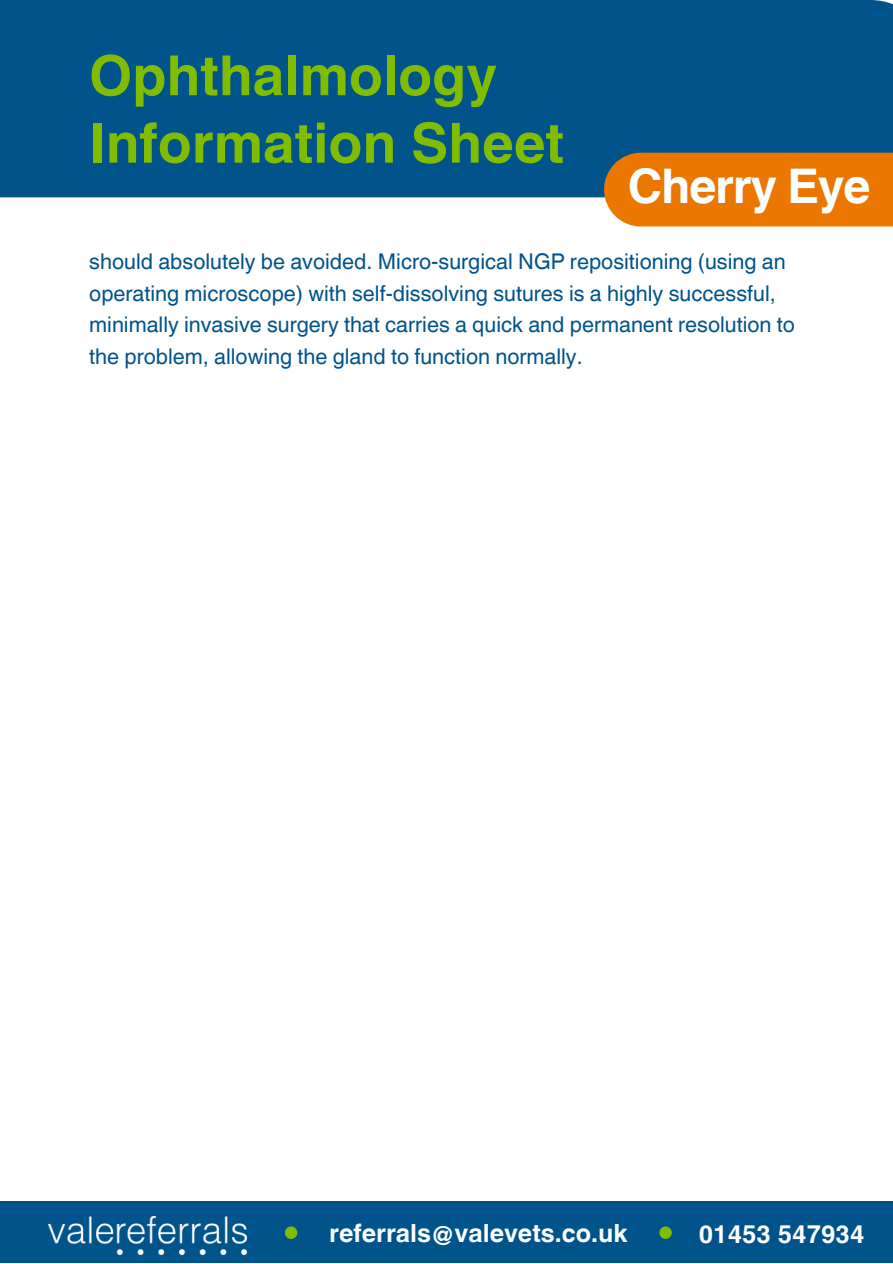
<style>
.page{position:relative;width:893px;height:1264px;background:#fff}
.page>*{position:absolute;margin:0;border:0;box-sizing:border-box;transform-origin:0 0}
.t1{font:700 55.35px/67.5px "Helvetica World";color:#80bc00}
.t2{font:700 47.7px "Helvetica World";letter-spacing:-.025em;color:#fcffff}
.t3{font:700 25.05px "Helvetica World";color:#fcffff}
.t4{font:21.6px/31.5px "Helvetica World";color:#00538b}
</style>
<div class="page">
<div style="left:0;top:0;width:892px;height:197px;background:#00538b"></div>
<div style="left:604px;top:153px;width:288px;height:73px;background:#ec7700"></div>
<div style="left:0;top:1200px;width:892px;height:62px;background:#00538b"></div>
<div style="left:285px;top:1226px;width:12px;height:12px;background:#80bc00;border-radius:50%"></div>
<div style="left:659px;top:1226px;width:12px;height:12px;background:#80bc00;border-radius:50%"></div>
<img style="left:49px;top:1216px;width:197px;height:38px">
<p class="t1" style="left:89px;top:36px;width:476px">Ophthalmology<br>Information Sheet</p>
<p class="t2" style="left:627px;top:147px;width:244px">Cherry Eye</p>
<p class="t4" style="left:89px;top:246px;width:707px">should absolutely be avoided. Micro-surgical NGP repositioning (using an operating microscope) with self-dissolving sutures is a highly successful, minimally invasive surgery that carries a quick and permanent resolution to the problem, allowing the gland to function normally.</p>
<p class="t3" style="left:329px;top:1212px;width:299px">referrals@valevets.co.uk</p>
<p class="t3" style="left:698px;top:1213px;width:167px">01453 547934</p>
</div>
